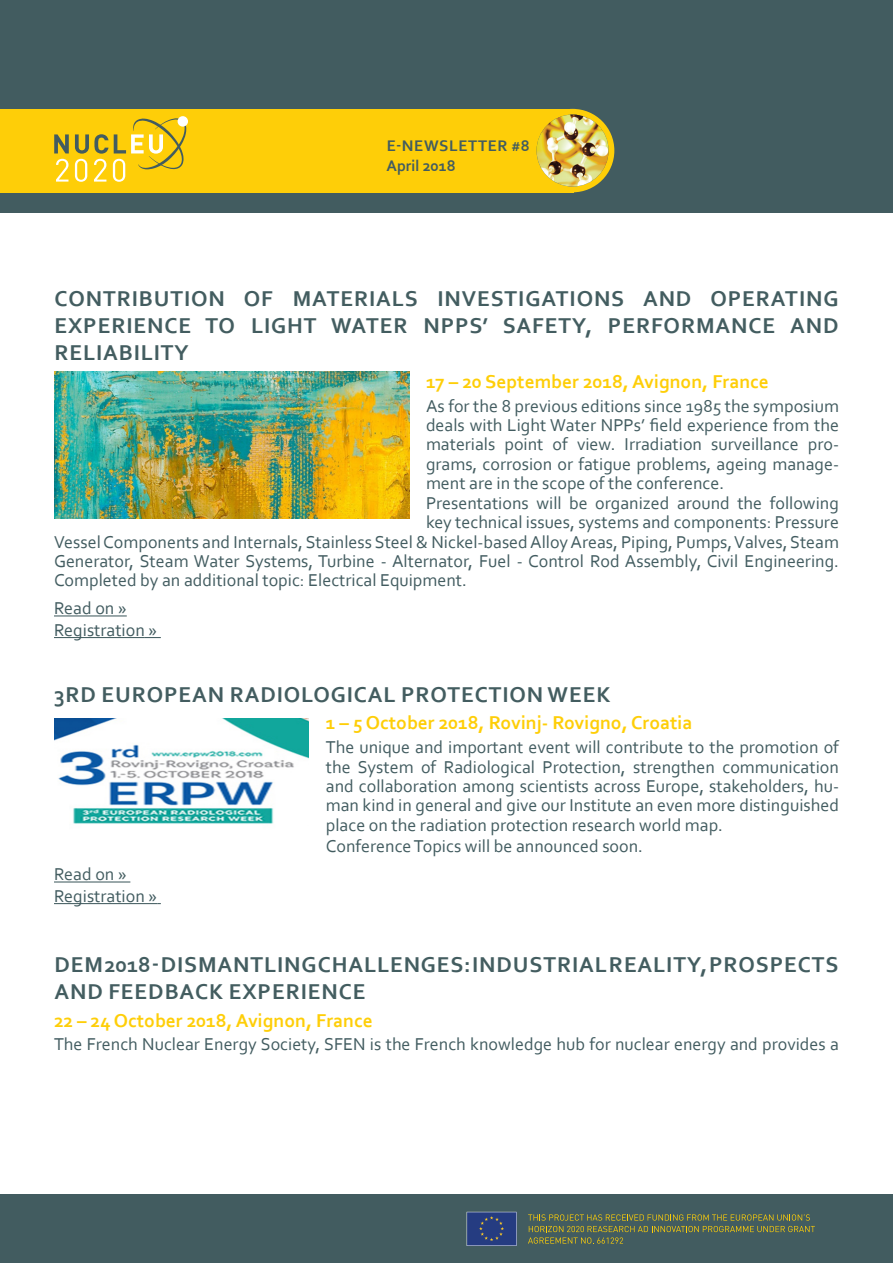
<style>
.page{position:relative;width:893px;height:1263px;background:#fff}
.page>*{position:absolute;margin:0;border:0;box-sizing:border-box;transform-origin:0 0}
.t1{font:700 22.5px/27px "Corbel";letter-spacing:.04em;color:#435d60;text-align:justify}
.t2{font:700 19.5px "Corbel";color:#fece08}
.Normal__Web{font:18px/19.5px "Corbel";color:#425c60;text-align:justify}
.font_8{font:18px "Corbel";color:#425c60}
.t3{font:18px "Corbel";color:#435d60}
.t4{font:700 16.05px "Corbel";letter-spacing:.04em;color:#425c60}
.t5{font:700 16.05px "Corbel";color:#425c60}
.s1{font-size:13.5px}
</style>
<div class="page">
<hr style="left:54px;top:615px;width:73px;height:1px;background:#435d60">
<hr style="left:54px;top:637px;width:91px;height:1px;background:#435d60">
<svg style="left:145px;top:637px;width:16px;height:1px"></svg>
<hr style="left:54px;top:881px;width:76px;height:1px;background:#435d60">
<hr style="left:54px;top:903px;width:103px;height:1px;background:#435d60">
<div style="left:0;top:1195px;width:893px;height:68px;background:#425c60"></div>
<svg style="left:528px;top:1214px;width:282px;height:6px"></svg>
<svg style="left:528px;top:1226px;width:287px;height:18px"></svg>
<svg style="left:467px;top:1212px;width:50px;height:34px;background:#314682"></svg>
<div style="left:0;top:0;width:893px;height:213px;background:#425c60"></div>
<div style="left:0;top:109px;width:573px;height:83px;background:#fece08"></div>
<div style="left:531px;top:109px;width:83px;height:83px;background:#fece08;border-radius:50%"></div>
<img style="left:537px;top:115px;width:72px;height:72px;border-radius:36px">
<div style="left:178px;top:116px;width:10px;height:11px;background:#fff;border-radius:50%"></div>
<svg style="left:54px;top:134px;width:15px;height:19px"></svg>
<svg style="left:56px;top:159px;width:12px;height:23px"></svg>
<svg style="left:75px;top:118px;width:111px;height:64px"></svg>
<img style="left:54px;top:371px;width:355px;height:148px">
<img style="left:54px;top:719px;width:255px;height:105px">
<p class="t4" style="left:387px;top:136px;width:144px">E-NEWSLETTER <span class="s1">#</span>8</p>
<p class="t5" style="left:386px;top:156px;width:71px">April 2018</p>
<p class="t1" style="left:54px;top:285px;width:786px">CONTRIBUTION OF MATERIALS INVESTIGATIONS AND OPERATING EXPERIENCE TO LIGHT WATER NPPS’ SAFETY, PERFORMANCE AND RELIABILITY</p>
<p class="t2" style="left:426px;top:369px;width:344px">17 – 20 September 2018, Avignon, France</p>
<p class="Normal__Web" style="left:426px;top:395px;width:414px">As for the 8 previous editions since 1985 the symposium deals with Light Water NPPs’ field experience from the materials point of view. Irradiation surveillance pro&shy;grams, corrosion or fatigue problems, ageing manage&shy;ment are in the scope of the conference.</p>
<p class="Normal__Web" style="left:426px;top:492px;width:414px">Presentations will be organized around the following</p>
<p class="Normal__Web" style="left:426px;top:512px;width:414px">key technical issues, systems and components: Pressure</p>
<p class="Normal__Web" style="left:54px;top:531px;width:786px">Vessel Components and Internals, Stainless Steel &amp; Nickel-based Alloy Areas, Piping, Pumps, Valves, Steam</p>
<p class="Normal__Web" style="left:54px;top:551px;width:786px">Generator, Steam Water Systems, Turbine - Alternator, Fuel - Control Rod Assembly, Civil Engineering.</p>
<p class="Normal__Web" style="left:54px;top:570px;width:414px">Completed by an additional topic: Electrical Equipment.</p>
<p class="Normal__Web" style="left:54px;top:598px;width:74px">Read on »</p>
<p class="font_8" style="left:54px;top:619px;width:105px">Registration »</p>
<p class="t1" style="left:54px;top:680px;width:558px">3RD EUROPEAN RADIOLOGICAL PROTECTION WEEK</p>
<p class="t2" style="left:326px;top:711px;width:368px">1 – 5 October 2018, Rovinj- Rovigno, Croatia</p>
<p class="Normal__Web" style="left:326px;top:737px;width:515px">The unique and important event will contribute to the promotion of the System of Radiological Protection, strengthen communication and collaboration among scientists across Europe, stakeholders, hu&shy;man kind in general and give our Institute an even more distinguished place on the radiation protection research world map.</p>
<p class="Normal__Web" style="left:326px;top:836px;width:319px">Conference Topics will be announced soon.</p>
<p class="t3" style="left:54px;top:863px;width:74px">Read on »</p>
<p class="font_8" style="left:54px;top:885px;width:105px">Registration »</p>
<p class="t1" style="left:54px;top:951px;width:786px">DEM 2018 - DISMANTLING CHALLENGES: INDUSTRIAL REALITY, PROSPECTS<br>AND FEEDBACK EXPERIENCE</p>
<p class="t2" style="left:54px;top:1008px;width:320px">22 – 24 October 2018, Avignon, France</p>
<p class="Normal__Web" style="left:54px;top:1034px;width:786px">The French Nuclear Energy Society, SFEN is the French knowledge hub for nuclear energy and provides a</p>
</div>
